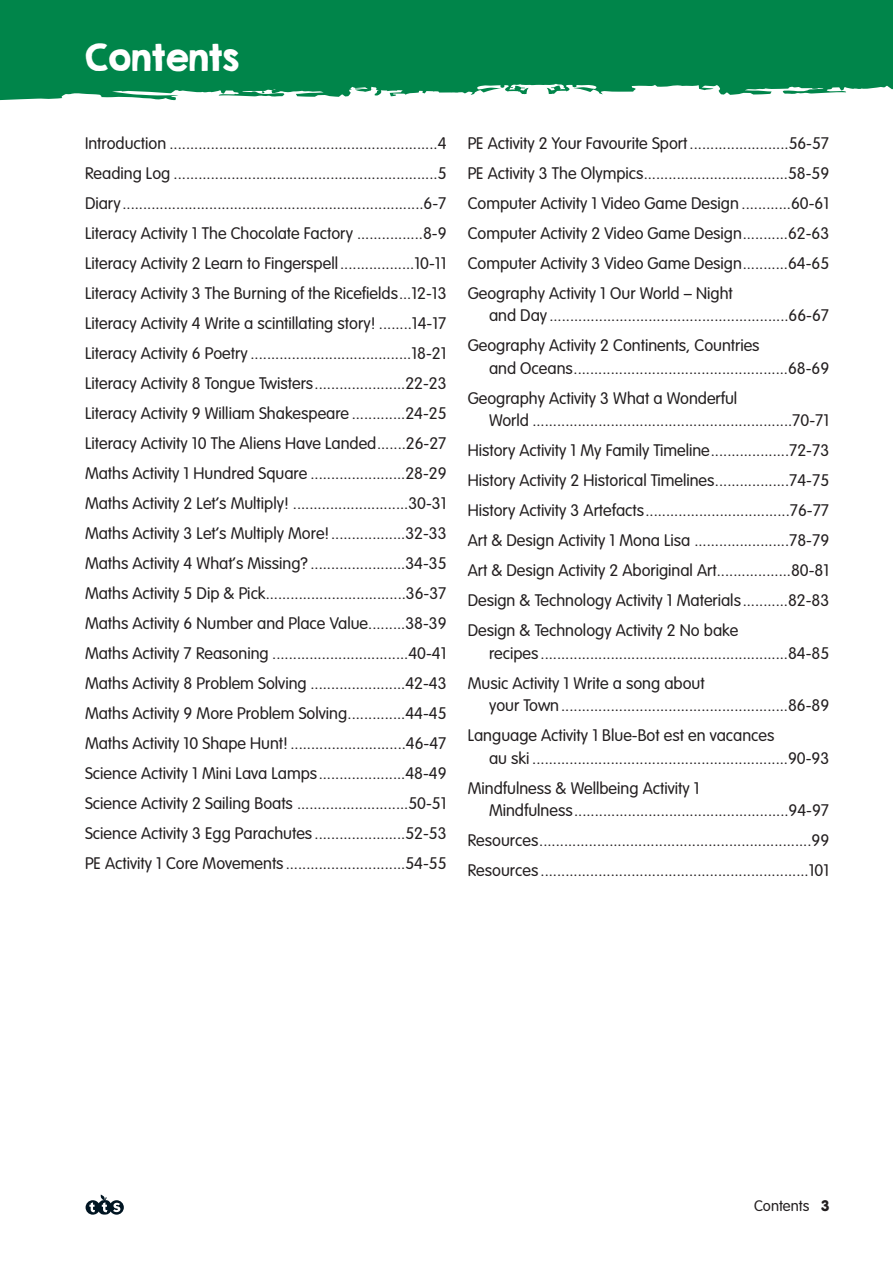
<style>
.page{position:relative;width:893px;height:1263px;background:#fff}
.page>*{position:absolute;margin:0;border:0;box-sizing:border-box;transform-origin:0 0}
.t1{font:33px "KG Second Chances Solid";color:#fff}
.t2{font:300 16.5px/30px "VAG Rounded";color:#231f20}
.t3{font:300 15px "VAG Rounded";color:#231f20}
.s1{font-weight:900}
</style>
<div class="page">
<svg style="left:0;top:0;width:893px;height:101px;background:#17905a"></svg>
<svg style="left:86px;top:1194px;width:38px;height:21px"></svg>
<h1 class="t1" style="left:85px;top:36px;width:156px">CONTENTS</h1>
<p class="t2" style="left:85px;top:129px;width:363px;text-align:justify">Introduction .................................................................4<br>Reading Log ................................................................5<br>Diary.........................................................................6-7<br>Literacy Activity 1 The Chocolate Factory ................8-9<br>Literacy Activity 2 Learn to Fingerspell ..................10-11<br>Literacy Activity 3 The Burning of the Ricefields...12-13<br>Literacy Activity 4 Write a scintillating story! ........14-17<br>Literacy Activity 6 Poetry .......................................18-21<br>Literacy Activity 8 Tongue Twisters......................22-23<br>Literacy Activity 9 William Shakespeare .............24-25<br>Literacy Activity 10 The Aliens Have Landed.......26-27<br>Maths Activity 1 Hundred Square .......................28-29<br>Maths Activity 2 Let’s Multiply! ............................30-31<br>Maths Activity 3 Let’s Multiply More!..................32-33<br>Maths Activity 4 What’s Missing? .......................34-35<br>Maths Activity 5 Dip &amp; Pick..................................36-37<br>Maths Activity 6 Number and Place Value.........38-39<br>Maths Activity 7 Reasoning .................................40-41<br>Maths Activity 8 Problem Solving .......................42-43<br>Maths Activity 9 More Problem Solving..............44-45<br>Maths Activity 10 Shape Hunt!............................46-47<br>Science Activity 1 Mini Lava Lamps.....................48-49<br>Science Activity 2 Sailing Boats ...........................50-51<br>Science Activity 3 Egg Parachutes ......................52-53<br>PE Activity 1 Core Movements .............................54-55</p>
<p class="t2" style="left:468px;top:129px;width:363px;text-align:justify">PE Activity 2 Your Favourite Sport ........................56-57<br>PE Activity 3 The Olympics...................................58-59<br>Computer Activity 1 Video Game Design ............60-61<br>Computer Activity 2 Video Game Design...........62-63<br>Computer Activity 3 Video Game Design...........64-65<br>Geography Activity 1 Our World – Night</p>
<p class="t2" style="left:468px;top:302px;width:363px;text-indent:21px">and Day ..........................................................66-67<br>Geography Activity 2 Continents, Countries</p>
<p class="t2" style="left:468px;top:354px;width:363px;text-indent:21px">and Oceans....................................................68-69<br>Geography Activity 3 What a Wonderful</p>
<p class="t2" style="left:468px;top:407px;width:363px;text-align:justify;text-indent:21px">World ...............................................................70-71<br>History Activity 1 My Family Timeline...................72-73<br>History Activity 2 Historical Timelines..................74-75<br>History Activity 3 Artefacts...................................76-77<br>Art &amp; Design Activity 1 Mona Lisa .......................78-79<br>Art &amp; Design Activity 2 Aboriginal Art..................80-81<br>Design &amp; Technology Activity 1 Materials...........82-83<br>Design &amp; Technology Activity 2 No bake</p>
<p class="t2" style="left:468px;top:639px;width:363px;text-indent:21px">recipes ............................................................84-85<br>Music Activity 1 Write a song about</p>
<p class="t2" style="left:468px;top:692px;width:363px;text-indent:21px">your Town.......................................................86-89<br>Language Activity 1 Blue-Bot est en vacances</p>
<p class="t2" style="left:468px;top:744px;width:363px;text-indent:21px">au ski ..............................................................90-93<br>Mindfulness &amp; Wellbeing Activity 1</p>
<p class="t2" style="left:468px;top:797px;width:363px;text-align:justify;text-indent:21px">Mindfulness....................................................94-97<br>Resources..................................................................99<br>Resources .................................................................101</p>
<p class="t3" style="left:754px;top:1199px;width:77px">Contents <span class="s1">3</span></p>
</div>
